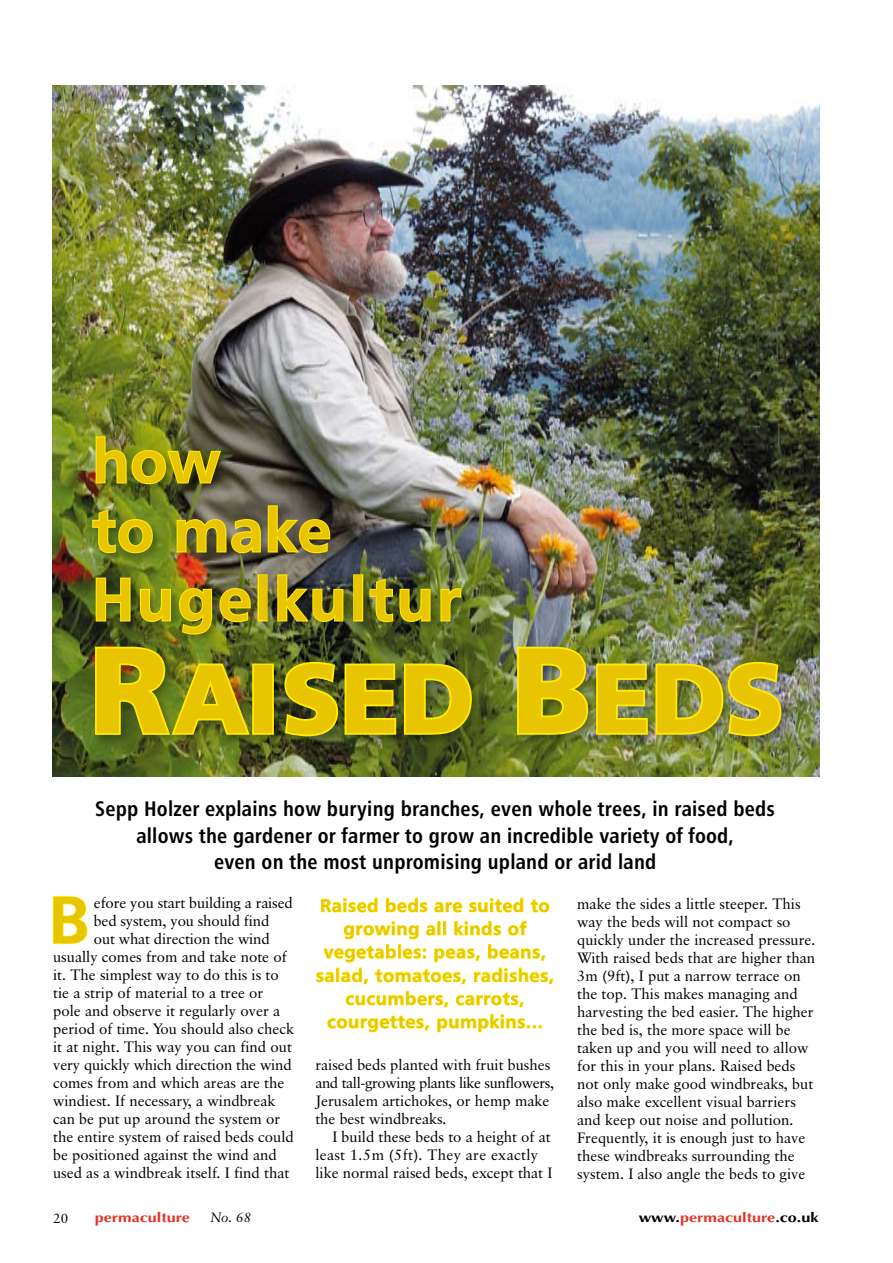
<style>
.page{position:relative;width:893px;height:1263px;background:#fff}
.page>*{position:absolute;margin:0;border:0;box-sizing:border-box;transform-origin:0 0}
.t1{font:97.2px "Humanist 777 BT Black B";color:#e8c500}
.t2{font:66.9px "Humanist 777 BT Bold B";color:#e8c500}
.t3{font:60px/69px "Humanist 777 BT Bold B";letter-spacing:.05em;color:#e8c500}
.t4{font:21px/26.2px "Humanist 777 BT Bold Condensed B";letter-spacing:.01em;color:#000;text-align:center}
.t5{font:18px/23.2px "Humanist 777 BT Bold B";letter-spacing:.03em;color:#e8c500;text-align:center}
.t6{font:15px/18px "Classical Garamond BT";color:#000}
.t7{font:15px "Classical Garamond BT";letter-spacing:-.025em;color:#000}
.t8{font:15px "Classical Garamond BT";letter-spacing:.02em;color:#000}
.t9{font:700 13.5px "Optima";color:#e43323;scale:1.2 1}
.t10{font:italic 13.5px "Classical Garamond BT";color:#000}
.t11{font:13.5px "Classical Garamond BT";color:#000}
.s1{font-size:121.5px}
.s2{color:#000}
</style>
<div class="page">
<img style="left:52px;top:85px;width:767px;height:691px">
<svg style="left:52px;top:896px;width:36px;height:49px"></svg>
<div style="left:88px;top:433px;width:386px;height:213px;background:#000;opacity:.3"></div>
<img style="left:91px;top:410px;width:240px;height:144px">
<svg style="left:95px;top:576px;width:37px;height:47px;background:#717810"></svg>
<svg style="left:139px;top:588px;width:33px;height:35px"></svg>
<img style="left:178px;top:587px;width:74px;height:49px">
<div style="left:257px;top:574px;width:11px;height:47px;border:2px solid #ffeb00"></div>
<img style="left:276px;top:573px;width:69px;height:50px">
<div style="left:353px;top:574px;width:10px;height:47px;border:2px solid #ffeb00"></div>
<svg style="left:368px;top:577px;width:64px;height:46px;background:#6d7119"></svg>
<svg style="left:439px;top:587px;width:24px;height:36px"></svg>
<div style="left:91px;top:643px;width:703px;height:106px;background:#000;opacity:.3"></div>
<img style="left:93px;top:645px;width:159px;height:93px">
<div style="left:252px;top:663px;width:22px;height:72px;border:4px solid #ffeb00"></div>
<img style="left:283px;top:660px;width:191px;height:78px">
<img style="left:515px;top:645px;width:268px;height:93px">
<svg style="left:321px;top:897px;width:57px;height:16px"></svg>
<svg style="left:386px;top:897px;width:42px;height:16px"></svg>
<svg style="left:434px;top:902px;width:29px;height:11px"></svg>
<svg style="left:469px;top:897px;width:55px;height:16px"></svg>
<svg style="left:530px;top:899px;width:20px;height:14px"></svg>
<svg style="left:316px;top:920px;width:238px;height:64px"></svg>
<svg style="left:345px;top:990px;width:104px;height:17px"></svg>
<svg style="left:456px;top:992px;width:68px;height:15px"></svg>
<svg style="left:327px;top:1015px;width:103px;height:18px"></svg>
<svg style="left:437px;top:1014px;width:105px;height:18px"></svg>
<p class="t3" style="left:92px;top:425px;width:370px">how<br>to make<br>Hugelkultur</p>
<p class="t1" style="left:89px;top:636px;width:696px"><span class="s1">R</span>AISED <span class="s1">B</span>EDS</p>
<p class="t4" style="left:95px;top:795px;width:681px">Sepp Holzer explains how burying branches, even whole trees, in raised beds allows the gardener or farmer to grow an incredible variety of food,<br>even on the most unpromising upland or arid land</p>
<p class="t6" style="left:94px;top:893px;width:201px">efore you start building a raised</p>
<p class="t6" style="left:94px;top:911px;width:177px">bed system, you should find</p>
<p class="t6" style="left:94px;top:929px;width:177px">out what direction the wind</p>
<p class="t6" style="left:53px;top:947px;width:235px">usually comes from and take note of</p>
<p class="t6" style="left:53px;top:965px;width:227px">it. The simplest way to do this is to</p>
<p class="t6" style="left:53px;top:983px;width:212px">tie a strip of material to a tree or</p>
<p class="t6" style="left:53px;top:1001px;width:228px">pole and observe it regularly over a</p>
<p class="t6" style="left:53px;top:1019px;width:242px">period of time. You should also check</p>
<p class="t6" style="left:53px;top:1037px;width:240px">it at night. This way you can find out</p>
<p class="t6" style="left:53px;top:1055px;width:240px">very quickly which direction the wind</p>
<p class="t6" style="left:53px;top:1073px;width:233px">comes from and which areas are the</p>
<p class="t6" style="left:53px;top:1091px;width:224px">windiest. If necessary, a windbreak</p>
<p class="t6" style="left:53px;top:1109px;width:229px">can be put up around the system or</p>
<p class="t6" style="left:53px;top:1127px;width:242px">the entire system of raised beds could</p>
<p class="t6" style="left:53px;top:1145px;width:225px">be positioned against the wind and</p>
<p class="t6" style="left:53px;top:1163px;width:238px">used as a windbreak itself. I find that</p>
<p class="t2" style="left:49px;top:878px;width:43px">B</p>
<p class="t5" style="left:316px;top:893px;width:240px">Raised beds are suited to growing all kinds of vegetables: peas, beans, salad, tomatoes, radishes, cucumbers, carrots, courgettes, pumpkins...</p>
<p class="t6" style="left:315px;top:1055px;width:236px">raised beds planted with fruit bushes</p>
<p class="t7" style="left:315px;top:1073px;width:240px">and tall-growing plants like sunflowers,</p>
<p class="t6" style="left:315px;top:1091px;width:235px">Jerusalem artichokes, or hemp make</p>
<p class="t6" style="left:315px;top:1109px;width:133px">the best windbreaks.</p>
<p class="t6" style="left:332px;top:1127px;width:220px">I build these beds to a height of at</p>
<p class="t8" style="left:315px;top:1145px;width:224px">least 1.5m (5ft). They are exactly</p>
<p class="t6" style="left:315px;top:1163px;width:239px">like normal raised beds, except that I</p>
<p class="t6" style="left:577px;top:894px;width:240px">make the sides a little steeper. This way the beds will not compact so quickly under the increased pressure.<br>With raised beds that are higher than 3m (9ft), I put a narrow terrace on the top. This makes managing and harvesting the bed easier. The higher the bed is, the more space will be taken up and you will need to allow for this in your plans. Raised beds not only make good windbreaks, but also make excellent visual barriers and keep out noise and pollution.<br>Frequently, it is enough just to have these windbreaks surrounding the system. I also angle the beds to give</p>
<p class="t11" style="left:53px;top:1209px;width:17px">20</p>
<p class="t9" style="left:95px;top:1210px;width:81px">permaculture</p>
<p class="t10" style="left:211px;top:1209px;width:42px">No. 68</p>
<p class="t9" style="left:639px;top:1210px;width:151px"><span class="s2">www.</span>permaculture<span class="s2">.co.uk</span></p>
</div>
